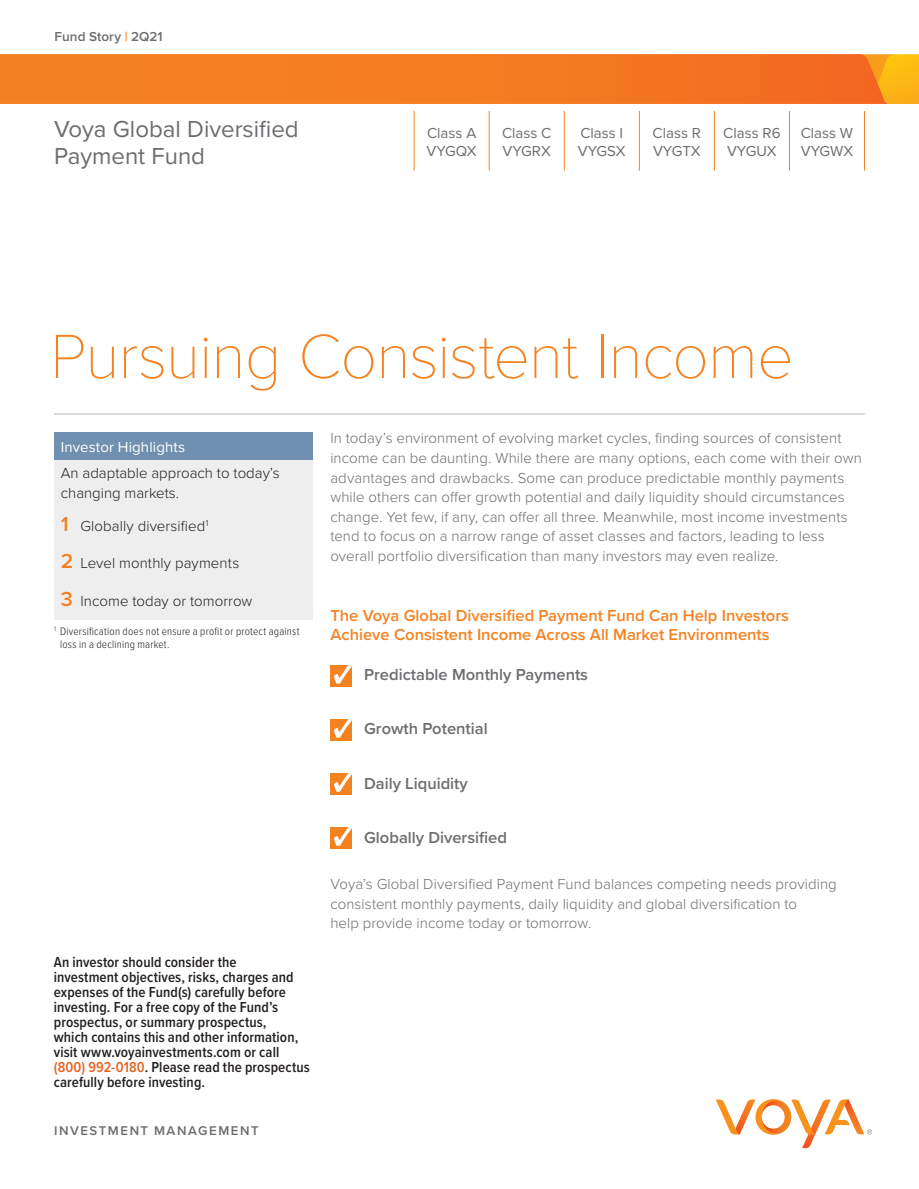
<style>
.page{position:relative;width:919px;height:1189px;background:#fff}
.page>*{position:absolute;margin:0;border:0;box-sizing:border-box;transform-origin:0 0}
.t1{font:100 64.5px "Proxima Nova T";letter-spacing:-.015em;color:#f58220}
.t2{font:24px/27px "Proxima Nova";color:#6c6d70}
.t3{font:600 16.5px/19.5px "Proxima Nova";color:#f58220}
.t4{font:600 16.5px "Proxima Nova";color:#6c6d70}
.t5{font:300 15px/19.5px "Proxima Nova";letter-spacing:.005em;color:#6c6d70}
.t6{font:600 15px/15px "Proxima Nova Cond";letter-spacing:.005em;color:#231f20}
.t7{font:300 15px/19.5px "Proxima Nova";color:#231f20}
.t8{font:15px/18px "Proxima Nova";color:#6c6d70}
.t9{font:15px "Proxima Nova";letter-spacing:.005em;color:#fff}
.t10{font:600 13.5px "Proxima Nova";letter-spacing:.005em;color:#6c6d70}
.t11{font:600 13.2px "Proxima Nova";letter-spacing:.12em;color:#6c6d70}
.t12{font:300 11.25px/12.8px "Proxima Nova Cond";letter-spacing:.015em;color:#231f20}
.s1{color:#f58220}
.s2{font-weight:600;font-size:21px;color:#f58220}
.s3{color:#e86424}
</style>
<div class="page">
<hr style="left:413px;top:111px;width:1px;height:59px;background:#f58220">
<hr style="left:488px;top:111px;width:1px;height:59px;background:#f58220">
<hr style="left:563px;top:111px;width:1px;height:59px;background:#f58220">
<hr style="left:638px;top:111px;width:1px;height:59px;background:#f58220">
<hr style="left:713px;top:111px;width:1px;height:59px;background:#f58220">
<hr style="left:788px;top:111px;width:1px;height:59px;background:#f58220">
<hr style="left:863px;top:111px;width:1px;height:59px;background:#f58220">
<svg style="left:888px;top:54px;width:30px;height:50px"></svg>
<svg style="left:0;top:54px;width:888px;height:50px;background:#f47a21"></svg>
<svg style="left:716px;top:1099px;width:155px;height:49px"></svg>
<div style="left:54px;top:432px;width:258px;height:27px;background:#6f90b0"></div>
<div style="left:54px;top:459px;width:258px;height:160px;background:#eeeeef"></div>
<div style="left:330px;top:664px;width:22px;height:22px;background:#f58220"></div>
<svg style="left:334px;top:664px;width:18px;height:19px"></svg>
<div style="left:330px;top:718px;width:22px;height:22px;background:#f58220"></div>
<svg style="left:334px;top:718px;width:18px;height:19px"></svg>
<div style="left:330px;top:772px;width:22px;height:22px;background:#f58220"></div>
<svg style="left:334px;top:772px;width:18px;height:19px"></svg>
<div style="left:330px;top:826px;width:22px;height:22px;background:#f58220"></div>
<svg style="left:334px;top:826px;width:18px;height:19px"></svg>
<hr style="left:54px;top:413px;width:810px;height:1px;background:#b2b3b7">
<p class="t10" style="left:55px;top:26px;width:110px">Fund Story <span class="s1">|</span> 2Q21</p>
<h2 class="t2" style="left:54px;top:114px;width:246px">Voya Global Diversified<br>Payment Fund</h2>
<p class="t8" style="left:426px;top:123px;width:52px">Class A<br>VYGQX</p>
<p class="t8" style="left:502px;top:123px;width:51px">Class C<br>VYGRX</p>
<p class="t8" style="left:577px;top:123px;width:49px">Class I<br>VYGSX</p>
<p class="t8" style="left:652px;top:123px;width:50px">Class R<br>VYGTX</p>
<p class="t8" style="left:723px;top:123px;width:59px">Class R6<br>VYGUX</p>
<p class="t8" style="left:800px;top:123px;width:54px">Class W<br>VYGWX</p>
<h1 class="t1" style="left:50px;top:308px;width:744px">Pursuing Consistent Income</h1>
<p class="t9" style="left:61px;top:436px;width:126px">Investor Highlights</p>
<p class="t7" style="left:61px;top:462px;width:220px">An adaptable approach to today’s changing markets.</p>
<p class="t7" style="left:61px;top:515px;width:149px"><span class="s2">1</span> Globally diversified<sup>1</sup></p>
<p class="t7" style="left:61px;top:552px;width:180px"><span class="s2">2</span> Level monthly payments</p>
<p class="t7" style="left:61px;top:590px;width:193px"><span class="s2">3</span> Income today or tomorrow</p>
<p class="t12" style="left:60px;top:624px;width:241px;text-indent:-6px"><sup>1</sup> Diversification does not ensure a profit or protect against loss in a declining market.</p>
<p class="t6" style="left:54px;top:954px;width:257px">An investor should consider the<br>investment objectives, risks, charges and expenses of the Fund(s) carefully before investing. For a free copy of the Fund’s prospectus, or summary prospectus,<br>which contains this and other information, visit www.voyainvestments.com or call <span class="s3">(800) 992-0180</span>. Please read the prospectus carefully before investing.</p>
<p class="t11" style="left:54px;top:1119px;width:206px">INVESTMENT MANAGEMENT</p>
<p class="t5" style="left:330px;top:428px;width:532px">In today’s environment of evolving market cycles, finding sources of consistent income can be daunting. While there are many options, each come with their own advantages and drawbacks. Some can produce predictable monthly payments while others can offer growth potential and daily liquidity should circumstances change. Yet few, if any, can offer all three. Meanwhile, most income investments tend to focus on a narrow range of asset classes and factors, leading to less overall portfolio diversification than many investors may even realize.</p>
<p class="t3" style="left:330px;top:604px;width:460px">The Voya Global Diversified Payment Fund Can Help Investors<br>Achieve Consistent Income Across All Market Environments</p>
<p class="t4" style="left:364px;top:662px;width:225px">Predictable Monthly Payments</p>
<p class="t4" style="left:364px;top:716px;width:125px">Growth Potential</p>
<p class="t4" style="left:364px;top:770px;width:105px">Daily Liquidity</p>
<p class="t4" style="left:364px;top:824px;width:144px">Globally Diversified</p>
<p class="t5" style="left:330px;top:873px;width:508px">Voya’s Global Diversified Payment Fund balances competing needs providing consistent monthly payments, daily liquidity and global diversification to<br>help provide income today or tomorrow.</p>
</div>
